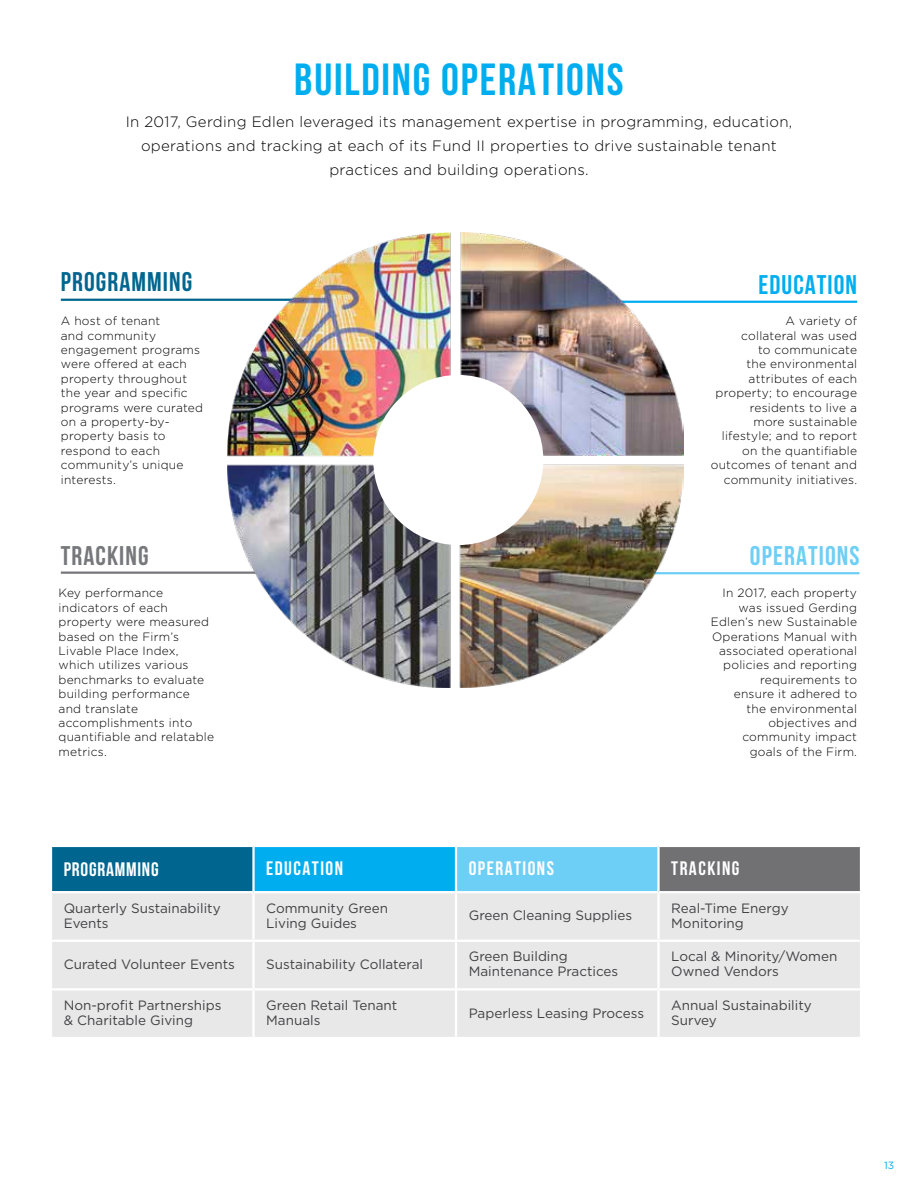
<style>
.page{position:relative;width:918px;height:1188px;background:#fff}
.page>*{position:absolute;margin:0;border:0;box-sizing:border-box;transform-origin:0 0}
.t1{font:700 45px "Bebas Neue";letter-spacing:.04em;color:#00aeef}
.t2{font:700 27px "Bebas Neue";letter-spacing:.04em;color:#00668f}
.t3{font:700 27px "Bebas Neue";letter-spacing:.04em;color:#6dcff6}
.t4{font:700 27px "Bebas Neue";letter-spacing:.04em;color:#00aeef}
.t5{font:700 27px "Bebas Neue";letter-spacing:.04em;color:#77787b}
.t6{font:700 19.5px "Bebas Neue";letter-spacing:.075em;color:#fff}
.t7{font:700 19.5px "Bebas Neue";letter-spacing:.04em;color:#fff}
.t8{font:300 15px/24px "Gotham";letter-spacing:.02em;color:#000;text-align:center}
.t9{font:13.5px/15px "Gotham";color:#414042}
.t10{font:300 12px/14.4px "Gotham";letter-spacing:.02em;color:#000}
.t11{font:10.5px "Gotham";color:#00aeef}
</style>
<div class="page">
<div style="left:51px;top:846px;width:203px;height:46px;background:#00668f"></div>
<div style="left:254px;top:846px;width:202px;height:46px;background:#00aeef"></div>
<div style="left:456px;top:846px;width:203px;height:46px;background:#6dcff6"></div>
<div style="left:659px;top:846px;width:202px;height:46px;background:#717073"></div>
<div style="left:52px;top:893px;width:808px;height:144px;background:#e9e8e9"></div>
<hr style="left:50px;top:845px;width:204px;height:2px;background:#fff">
<hr style="left:50px;top:847px;width:2px;height:44px;background:#fff">
<hr style="left:254px;top:845px;width:202px;height:2px;background:#fff">
<hr style="left:252px;top:847px;width:3px;height:44px;background:#fff">
<hr style="left:456px;top:845px;width:203px;height:2px;background:#fff">
<hr style="left:455px;top:847px;width:2px;height:44px;background:#fff">
<hr style="left:659px;top:845px;width:203px;height:2px;background:#fff">
<hr style="left:657px;top:847px;width:3px;height:44px;background:#fff">
<hr style="left:860px;top:847px;width:2px;height:44px;background:#fff">
<hr style="left:50px;top:891px;width:204px;height:2px;background:#fff">
<hr style="left:254px;top:891px;width:202px;height:2px;background:#fff">
<hr style="left:252px;top:893px;width:3px;height:47px;background:#fff">
<hr style="left:456px;top:891px;width:203px;height:2px;background:#fff">
<hr style="left:455px;top:893px;width:2px;height:47px;background:#fff">
<hr style="left:659px;top:891px;width:203px;height:2px;background:#fff">
<hr style="left:657px;top:893px;width:3px;height:47px;background:#fff">
<hr style="left:50px;top:940px;width:204px;height:2px;background:#fff">
<hr style="left:254px;top:940px;width:202px;height:2px;background:#fff">
<hr style="left:252px;top:942px;width:3px;height:46px;background:#fff">
<hr style="left:456px;top:940px;width:203px;height:2px;background:#fff">
<hr style="left:455px;top:942px;width:2px;height:46px;background:#fff">
<hr style="left:659px;top:940px;width:203px;height:2px;background:#fff">
<hr style="left:657px;top:942px;width:3px;height:46px;background:#fff">
<hr style="left:50px;top:988px;width:204px;height:2px;background:#fff">
<hr style="left:254px;top:988px;width:202px;height:2px;background:#fff">
<hr style="left:252px;top:990px;width:3px;height:47px;background:#fff">
<hr style="left:456px;top:988px;width:203px;height:2px;background:#fff">
<hr style="left:455px;top:990px;width:2px;height:47px;background:#fff">
<hr style="left:659px;top:988px;width:203px;height:2px;background:#fff">
<hr style="left:657px;top:990px;width:3px;height:47px;background:#fff">
<hr style="left:61px;top:572px;width:233px;height:2px;background:#77787b">
<hr style="left:513px;top:572px;width:347px;height:2px;background:#6dcff6">
<hr style="left:534px;top:301px;width:323px;height:2px;background:#00aeef">
<hr style="left:61px;top:299px;width:308px;height:2px;background:#00668f">
<img style="left:228px;top:232px;width:456px;height:456px">
<div style="left:373px;top:375px;width:170px;height:170px;background:#fff;border-radius:50%"></div>
<h1 class="t1" style="left:294px;top:55px;width:331px">BUILDING OPERATIONS</h1>
<p class="t8" style="left:126px;top:110px;width:668px">In 2017, Gerding Edlen leveraged its management expertise in programming, education, operations and tracking at each of its Fund II properties to drive sustainable tenant practices and building operations.</p>
<h2 class="t2" style="left:61px;top:267px;width:133px">PROGRAMMING</h2>
<p class="t10" style="left:61px;top:313px;width:144px">A host of tenant<br>and community engagement programs were offered at each property throughout the year and specific programs were curated on a property-by&shy;property basis to respond to each community’s unique interests.</p>
<h2 class="t5" style="left:61px;top:541px;width:89px">TRACKING</h2>
<p class="t10" style="left:59px;top:586px;width:157px">Key performance indicators of each property were measured based on the Firm’s<br>Livable Place Index, which utilizes various benchmarks to evaluate building performance and translate accomplishments into quantifiable and relatable metrics.</p>
<h2 class="t4" style="left:758px;top:270px;width:100px">EDUCATION</h2>
<p class="t10" style="left:711px;top:313px;width:148px;text-align:right">A variety of<br>collateral was used<br>to communicate<br>the environmental attributes of each property; to encourage residents to live a<br>more sustainable lifestyle; and to report on the quantifiable outcomes of tenant and community initiatives.</p>
<h2 class="t3" style="left:750px;top:541px;width:111px">OPERATIONS</h2>
<p class="t10" style="left:711px;top:586px;width:148px;text-align:right">In 2017, each property was issued Gerding<br>Edlen’s new Sustainable<br>Operations Manual with associated operational policies and reporting requirements to<br>ensure it adhered to<br>the environmental objectives and community impact goals of the Firm.</p>
<h3 class="t7" style="left:64px;top:859px;width:96px">PROGRAMMING</h3>
<h3 class="t6" style="left:266px;top:857px;width:78px">EDUCATION</h3>
<h3 class="t6" style="left:469px;top:857px;width:87px">OPERATIONS</h3>
<h3 class="t6" style="left:671px;top:857px;width:70px">TRACKING</h3>
<p class="t9" style="left:64px;top:900px;width:158px">Quarterly Sustainability<br>Events</p>
<p class="t9" style="left:266px;top:900px;width:123px">Community Green<br>Living Guides</p>
<p class="t9" style="left:469px;top:908px;width:165px">Green Cleaning Supplies</p>
<p class="t9" style="left:671px;top:900px;width:119px">Real-Time Energy<br>Monitoring</p>
<p class="t9" style="left:64px;top:956px;width:173px">Curated Volunteer Events</p>
<p class="t9" style="left:266px;top:956px;width:158px">Sustainability Collateral</p>
<p class="t9" style="left:469px;top:949px;width:151px">Green Building<br>Maintenance Practices</p>
<p class="t9" style="left:671px;top:949px;width:168px">Local &amp; Minority/Women<br>Owned Vendors</p>
<p class="t9" style="left:64px;top:997px;width:159px">Non-profit Partnerships &amp; Charitable Giving</p>
<p class="t9" style="left:266px;top:997px;width:133px">Green Retail Tenant<br>Manuals</p>
<p class="t9" style="left:469px;top:1005px;width:177px">Paperless Leasing Process</p>
<p class="t9" style="left:671px;top:997px;width:142px">Annual Sustainability<br>Survey</p>
<p class="t11" style="left:884px;top:1159px;width:12px">13</p>
</div>
